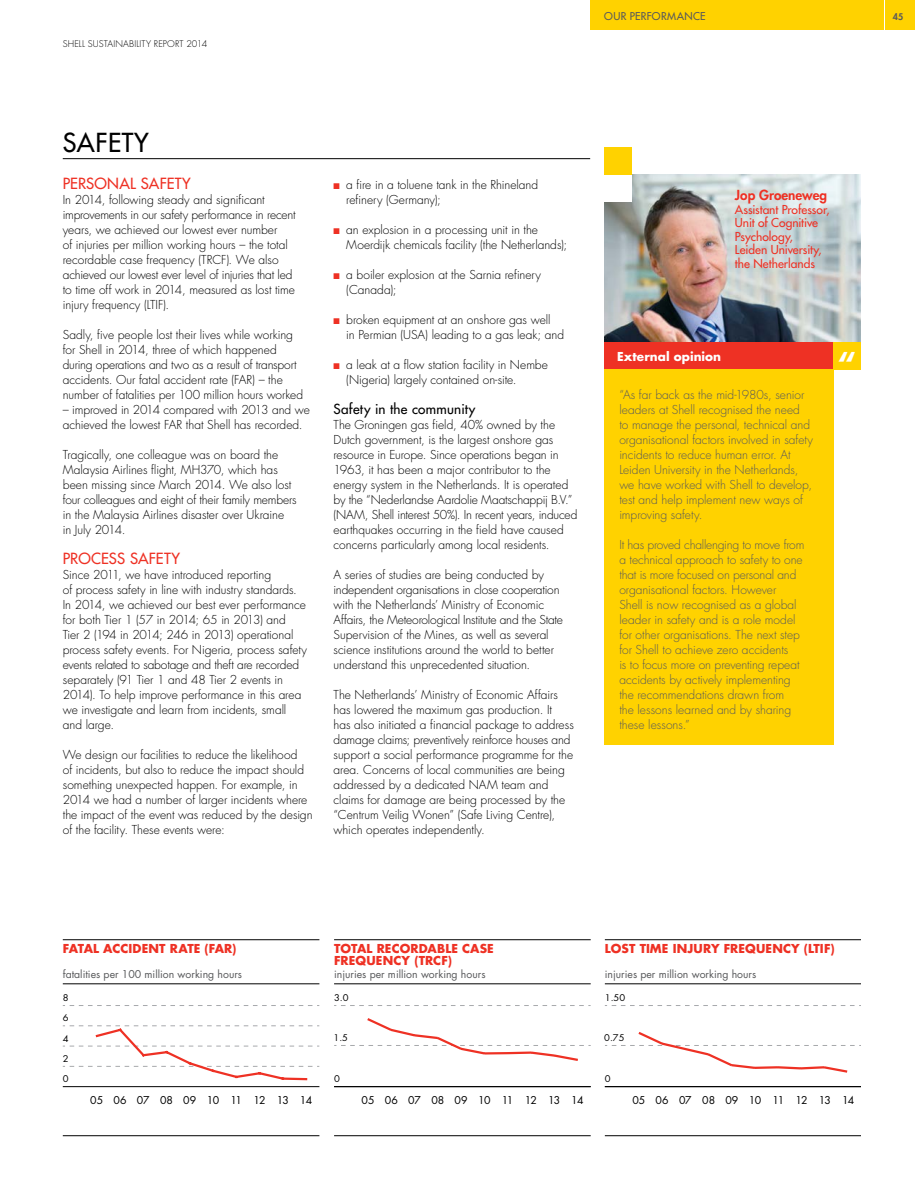
<style>
.page{position:relative;width:915px;height:1191px;background:#fff}
.page>*{position:absolute;margin:0;border:0;box-sizing:border-box;transform-origin:0 0}
.t1{font:700 29.25px "Futura Std";color:#fff}
.t2{font:500 25.5px "Futura Std";letter-spacing:.02em;color:#000}
.t3{font:500 15px "Futura Std";letter-spacing:.015em;color:#ee3124}
.t4{font:500 13.5px "Futura Std";letter-spacing:.02em;color:#000}
.t5{font:800 13.5px "Futura Std";color:#ee3124}
.t6{font:300 12px/15px "Futura Std";letter-spacing:-.005em;color:#000}
.t7{font:300 12px/15px "Futura Std";letter-spacing:-.005em;color:#58595b}
.t8{font:700 12px/12px "Futura Std";letter-spacing:.01em;color:#ee3124}
.t9{font:500 12px/13.5px "Futura Std";letter-spacing:-.005em;color:#ee3124}
.t10{font:700 12px "Futura Std";letter-spacing:.005em;color:#fff}
.t11{font:10.5px "Futura Std";color:#58595b}
.t12{font:10.5px "Futura Std";letter-spacing:-.04em;color:#000}
.t13{font:500 10.5px "Futura Std";letter-spacing:.03em;color:#58595b}
.t14{font:300 9px "Futura Std";letter-spacing:.015em;color:#000}
.t15{font:9px "Futura Std";color:#000;scale:1.05 1}
.t16{font:9px "Futura Std";color:#000;scale:1.04 1}
.t17{font:800 9px "Futura Std";color:#58595b}
.s1{color:#ee3124}
</style>
<div class="page">
<img style="left:604px;top:174px;width:256px;height:168px">
<div style="left:600px;top:147px;width:31px;height:54px;background:#fff"></div>
<div style="left:604px;top:147px;width:27px;height:27px;background:#ffd200"></div>
<hr style="left:604px;top:1135px;width:256px;height:1px;background:#000">
<svg style="left:604px;top:1005px;width:256px;height:1px"></svg>
<hr style="left:604px;top:1086px;width:256px;height:1px;background:#000">
<hr style="left:604px;top:983px;width:256px;height:1px;background:#000">
<hr style="left:604px;top:939px;width:256px;height:1px;background:#000">
<svg style="left:605px;top:1032px;width:255px;height:41px"></svg>
<hr style="left:334px;top:1135px;width:256px;height:1px;background:#000">
<svg style="left:334px;top:1005px;width:256px;height:1px"></svg>
<svg style="left:334px;top:1018px;width:256px;height:43px"></svg>
<hr style="left:334px;top:1086px;width:256px;height:1px;background:#000">
<hr style="left:334px;top:983px;width:256px;height:1px;background:#000">
<hr style="left:334px;top:939px;width:256px;height:1px;background:#000">
<hr style="left:63px;top:1135px;width:256px;height:1px;background:#000">
<svg style="left:63px;top:1005px;width:256px;height:1px"></svg>
<hr style="left:63px;top:1086px;width:256px;height:1px;background:#000">
<hr style="left:63px;top:983px;width:256px;height:1px;background:#000">
<hr style="left:63px;top:939px;width:256px;height:1px;background:#000">
<svg style="left:63px;top:1025px;width:256px;height:56px"></svg>
<hr style="left:63px;top:158px;width:527px;height:1px;background:#000">
<div style="left:604px;top:342px;width:229px;height:27px;background:#ee3124"></div>
<div style="left:833px;top:342px;width:27px;height:27px;background:#ffd200"></div>
<div style="left:604px;top:369px;width:229px;height:375px;background:#ffd200"></div>
<div style="left:884px;top:0;width:30px;height:30px;background:#ffd200"></div>
<div style="left:590px;top:0;width:293px;height:30px;background:#ffd200"></div>
<p class="t14" style="left:63px;top:38px;width:146px">SHELL SUSTAINABILITY REPORT 2014</p>
<p class="t13" style="left:604px;top:9px;width:103px">OUR PERFORMANCE</p>
<p class="t17" style="left:892px;top:11px;width:12px">45</p>
<h2 class="t2" style="left:63px;top:127px;width:87px">SAFETY</h2>
<p class="t3" style="left:63px;top:174px;width:129px">PERSONAL SAFETY</p>
<p class="t6" style="left:63px;top:192px;width:234px">In 2014, following steady and significant improvements in our safety performance in recent years, we achieved our lowest ever number<br>of injuries per million working hours – the total recordable case frequency (TRCF). We also achieved our lowest ever level of injuries that led to time off work in 2014, measured as lost time injury frequency (LTIF).</p>
<p class="t6" style="left:63px;top:327px;width:242px">Sadly, five people lost their lives while working for Shell in 2014, three of which happened during operations and two as a result of transport accidents. Our fatal accident rate (FAR) – the number of fatalities per 100 million hours worked</p>
<p class="t6" style="left:63px;top:402px;width:249px">– improved in 2014 compared with 2013 and we achieved the lowest FAR that Shell has recorded.</p>
<p class="t6" style="left:63px;top:447px;width:235px">Tragically, one colleague was on board the Malaysia Airlines flight, MH370, which has been missing since March 2014. We also lost four colleagues and eight of their family members in the Malaysia Airlines disaster over Ukraine<br>in July 2014.</p>
<p class="t3" style="left:63px;top:549px;width:119px">PROCESS SAFETY</p>
<p class="t6" style="left:63px;top:567px;width:246px">Since 2011, we have introduced reporting<br>of process safety in line with industry standards.<br>In 2014, we achieved our best ever performance for both Tier 1 (57 in 2014; 65 in 2013) and<br>Tier 2 (194 in 2014; 246 in 2013) operational process safety events. For Nigeria, process safety events related to sabotage and theft are recorded separately (91 Tier 1 and 48 Tier 2 events in 2014). To help improve performance in this area we investigate and learn from incidents, small and large.</p>
<p class="t6" style="left:63px;top:747px;width:251px">We design our facilities to reduce the likelihood<br>of incidents, but also to reduce the impact should something unexpected happen. For example, in 2014 we had a number of larger incidents where the impact of the event was reduced by the design of the facility. These events were:</p>
<p class="t6" style="left:346px;top:177px;width:193px;text-indent:-13px"><span class="s1">■</span> a fire in a toluene tank in the Rhineland refinery (Germany);</p>
<p class="t6" style="left:346px;top:222px;width:222px;text-indent:-13px"><span class="s1">■</span> an explosion in a processing unit in the<br>Moerdijk chemicals facility (the Netherlands);</p>
<p class="t6" style="left:346px;top:267px;width:196px;text-indent:-13px"><span class="s1">■</span> a boiler explosion at the Sarnia refinery (Canada);</p>
<p class="t6" style="left:346px;top:312px;width:219px;text-indent:-13px"><span class="s1">■</span> broken equipment at an onshore gas well<br>in Permian (USA) leading to a gas leak; and</p>
<p class="t6" style="left:346px;top:357px;width:203px;text-indent:-13px"><span class="s1">■</span> a leak at a flow station facility in Nembe (Nigeria) largely contained on-site.</p>
<p class="t4" style="left:333px;top:401px;width:143px">Safety in the community</p>
<p class="t6" style="left:333px;top:417px;width:245px">The Groningen gas field, 40% owned by the Dutch government, is the largest onshore gas resource in Europe. Since operations began in 1963, it has been a major contributor to the energy system in the Netherlands. It is operated by the “Nederlandse Aardolie Maatschappij B.V.” (NAM, Shell interest 50%). In recent years, induced earthquakes occurring in the field have caused concerns particularly among local residents.</p>
<p class="t6" style="left:333px;top:567px;width:231px">A series of studies are being conducted by independent organisations in close cooperation with the Netherlands’ Ministry of Economic Affairs, the Meteorological Institute and the State Supervision of the Mines, as well as several science institutions around the world to better understand this unprecedented situation.</p>
<p class="t6" style="left:333px;top:687px;width:242px">The Netherlands’ Ministry of Economic Affairs has lowered the maximum gas production. It<br>has also initiated a financial package to address damage claims; preventively reinforce houses and support a social performance programme for the area. Concerns of local communities are being addressed by a dedicated NAM team and claims for damage are being processed by the “Centrum Veilig Wonen” (Safe Living Centre), which operates independently.</p>
<p class="t5" style="left:734px;top:187px;width:94px">Jop Groeneweg</p>
<p class="t9" style="left:734px;top:203px;width:96px">Assistant Professor,<br>Unit of Cognitive<br>Psychology,<br>Leiden University, the Netherlands</p>
<p class="t10" style="left:617px;top:348px;width:106px">External opinion</p>
<h1 class="t1" style="left:837px;top:343px;width:20px">“</h1>
<p class="t7" style="left:619px;top:387px;width:195px">“As far back as the mid-1980s, senior leaders at Shell recognised the need<br>to manage the personal, technical and organisational factors involved in safety incidents to reduce human error. At Leiden University in the Netherlands, we have worked with Shell to develop, test and help implement new ways of improving safety.</p>
<p class="t7" style="left:619px;top:537px;width:186px">It has proved challenging to move from a technical approach to safety to one that is more focused on personal and organisational factors. However<br>Shell is now recognised as a global leader in safety and is a role model for other organisations. The next step for Shell to achieve zero accidents<br>is to focus more on preventing repeat accidents by actively implementing the recommendations drawn from<br>the lessons learned and by sharing these lessons.”</p>
<p class="t8" style="left:63px;top:942px;width:175px">FATAL ACCIDENT RATE (FAR)</p>
<p class="t11" style="left:63px;top:967px;width:181px">fatalities per 100 million working hours</p>
<p class="t8" style="left:334px;top:942px;width:161px">TOTAL RECORDABLE CASE<br>FREQUENCY (TRCF)</p>
<p class="t11" style="left:334px;top:967px;width:153px">injuries per million working hours</p>
<p class="t8" style="left:604px;top:942px;width:231px">LOST TIME INJURY FREQUENCY (LTIF)</p>
<p class="t11" style="left:604px;top:967px;width:153px">injuries per million working hours</p>
<p class="t15" style="left:63px;top:992px;width:7px">8</p>
<p class="t15" style="left:63px;top:1012px;width:7px">6</p>
<p class="t15" style="left:63px;top:1032px;width:7px">4</p>
<p class="t15" style="left:63px;top:1052px;width:7px">2</p>
<p class="t15" style="left:63px;top:1073px;width:7px">0</p>
<p class="t15" style="left:334px;top:992px;width:15px">3.0</p>
<p class="t15" style="left:604px;top:992px;width:21px">1.50</p>
<p class="t16" style="left:333px;top:1031px;width:15px">1.5</p>
<p class="t16" style="left:604px;top:1032px;width:21px">0.75</p>
<p class="t15" style="left:334px;top:1073px;width:7px">0</p>
<p class="t15" style="left:604px;top:1073px;width:7px">0</p>
<p class="t12" style="left:90px;top:1093px;width:223px">05 06 07 08 09 10 11 12 13 14</p>
<p class="t12" style="left:361px;top:1093px;width:223px">05 06 07 08 09 10 11 12 13 14</p>
<p class="t12" style="left:632px;top:1093px;width:223px">05 06 07 08 09 10 11 12 13 14</p>
</div>
